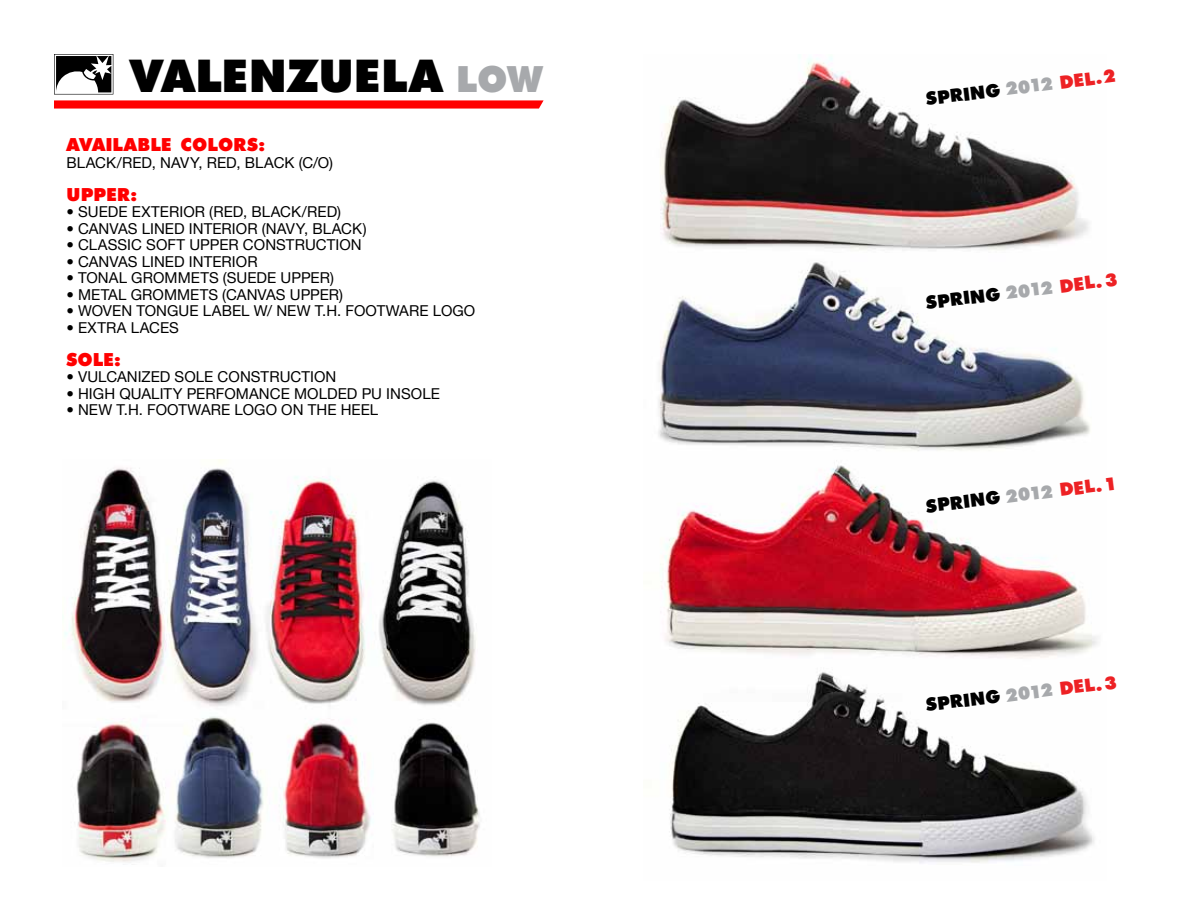
<style>
.page{position:relative;width:1188px;height:918px;background:#fff}
.page>*{position:absolute;margin:0;border:0;box-sizing:border-box;transform-origin:0 0}
.t1{font:45px "Raiders";letter-spacing:.02em;color:#000}
.t2{font:18px "Raiders";color:#000}
.t3{font:18px "Raiders";letter-spacing:.02em;color:#f00}
.t4{font:15px "Helvetica Neue";letter-spacing:.005em;color:#000}
.s1{font-size:36px;color:#a7a9ac}
.s2{color:#a7a9ac}
.s3{color:#ed2124}
</style>
<div class="page">
<img style="left:658px;top:56px;width:440px;height:807px">
<img style="left:64px;top:459px;width:416px;height:403px">
<svg style="left:54px;top:100px;width:490px;height:9px;background:#ff1a1a"></svg>
<svg style="left:54px;top:54px;width:59px;height:40px"></svg>
<h1 class="t1" style="left:130px;top:49px;width:414px">VALENZUELA <span class="s1">LOW</span></h1>
<p class="t2" style="left:925px;top:88px;width:192px;rotate:-7deg">SPRING <span class="s2">2012</span> <span class="s3">DEL. 2</span></p>
<p class="t3" style="left:66px;top:134px;width:200px">AVAILABLE COLORS:</p>
<p class="t4" style="left:66px;top:154px;width:268px">BLACK/RED, NAVY, RED, BLACK (C/O)</p>
<p class="t3" style="left:66px;top:184px;width:72px">UPPER:</p>
<p class="t4" style="left:66px;top:203px;width:276px">• SUEDE EXTERIOR (RED, BLACK/RED)</p>
<p class="t4" style="left:66px;top:220px;width:302px">• CANVAS LINED INTERIOR (NAVY, BLACK)</p>
<p class="t4" style="left:66px;top:236px;width:297px">• CLASSIC SOFT UPPER CONSTRUCTION</p>
<p class="t4" style="left:66px;top:253px;width:193px">• CANVAS LINED INTERIOR</p>
<p class="t4" style="left:66px;top:269px;width:269px">• TONAL GROMMETS (SUEDE UPPER)</p>
<p class="t4" style="left:66px;top:286px;width:278px">• METAL GROMMETS (CANVAS UPPER)</p>
<p class="t4" style="left:66px;top:302px;width:411px">• WOVEN TONGUE LABEL W/ NEW T.H. FOOTWARE LOGO</p>
<p class="t4" style="left:66px;top:319px;width:114px">• EXTRA LACES</p>
<p class="t3" style="left:66px;top:349px;width:56px">SOLE:</p>
<p class="t4" style="left:66px;top:368px;width:271px">• VULCANIZED SOLE CONSTRUCTION</p>
<p class="t4" style="left:66px;top:385px;width:375px">• HIGH QUALITY PERFOMANCE MOLDED PU INSOLE</p>
<p class="t4" style="left:66px;top:401px;width:313px">• NEW T.H. FOOTWARE LOGO ON THE HEEL</p>
<p class="t2" style="left:925px;top:292px;width:194px;rotate:-7deg">SPRING <span class="s2">2012</span> <span class="s3">DEL. 3</span></p>
<p class="t2" style="left:925px;top:496px;width:193px;rotate:-7deg">SPRING <span class="s2">2012</span> <span class="s3">DEL. 1</span></p>
<p class="t2" style="left:925px;top:694px;width:193px;rotate:-7deg">SPRING <span class="s2">2012</span> <span class="s3">DEL. 3</span></p>
</div>
